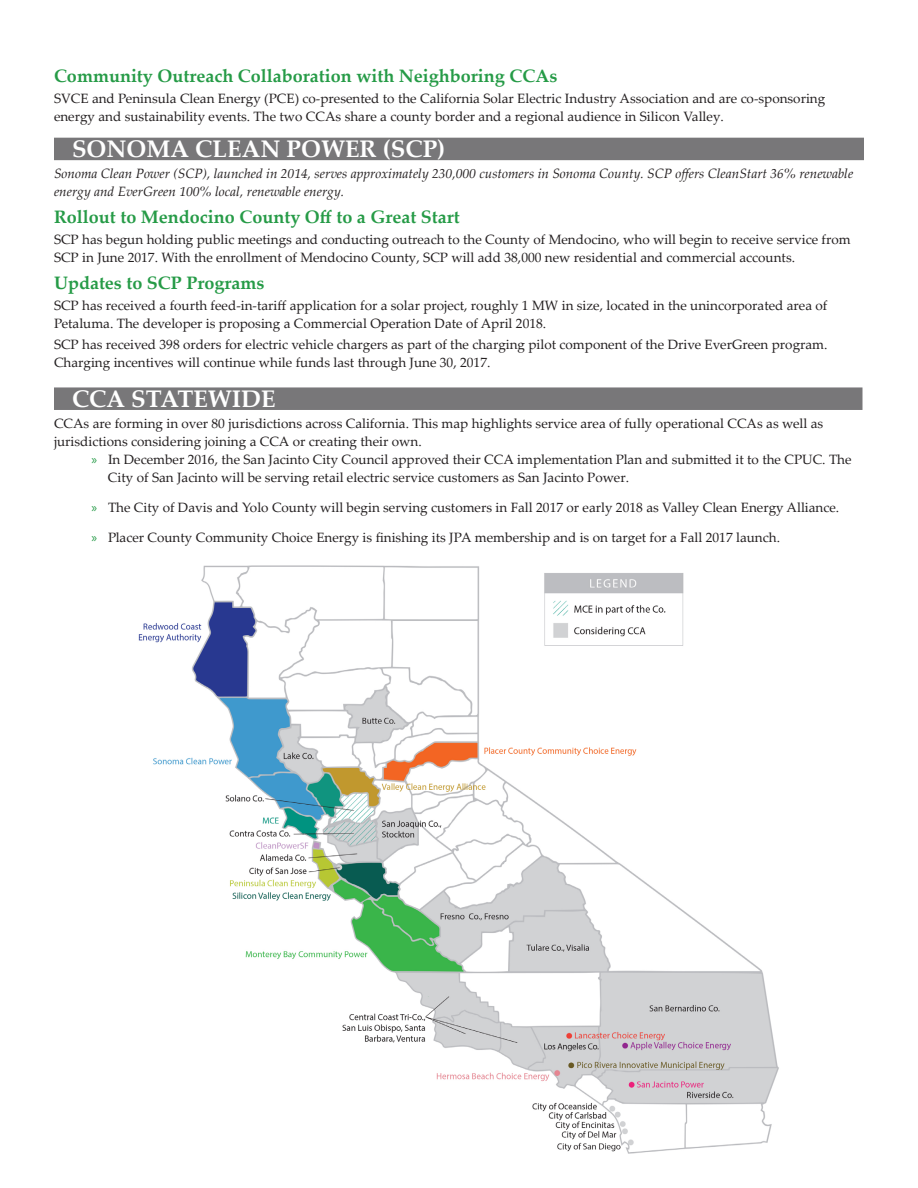
<style>
.page{position:relative;width:918px;height:1188px;background:#fff}
.page>*{position:absolute;margin:0;border:0;box-sizing:border-box;transform-origin:0 0}
.Heading_1{font:700 24px "Palatino Linotype";color:#fff}
.H1a{font:700 18px "Palatino Linotype";color:#269b47}
.Copy{font:13.5px/18px "Palatino Linotype";color:#231f20}
.Heading_1-2{font:13.5px/18px "Palatino Linotype";color:#231f20}
.Heading_1-3{font:italic 13.5px/18px "Palatino Linotype";color:#231f20}
.s1{font-family:"Myriad Pro";color:#269b47}
</style>
<div class="page">
<div style="left:54px;top:387px;width:808px;height:23px;background:#787779"></div>
<img style="left:138px;top:565px;width:641px;height:589px">
<div style="left:54px;top:138px;width:810px;height:22px;background:#787779"></div>
<p class="H1a" style="left:54px;top:63px;width:505px">Community Outreach Collaboration with Neighboring CCAs</p>
<p class="Copy" style="left:54px;top:89px;width:773px">SVCE and Peninsula Clean Energy (PCE) co-presented to the California Solar Electric Industry Association and are co-sponsoring energy and sustainability events. The two CCAs share a county border and a regional audience in Silicon Valley.</p>
<p class="Heading_1" style="left:72px;top:132px;width:375px">SONOMA CLEAN POWER (SCP)</p>
<p class="Heading_1-3" style="left:54px;top:164px;width:801px">Sonoma Clean Power (SCP), launched in 2014, serves approximately 230,000 customers in Sonoma County. SCP offers CleanStart 36% renewable energy and EverGreen 100% local, renewable energy.</p>
<p class="H1a" style="left:54px;top:204px;width:407px">Rollout to Mendocino County Off to a Great Start</p>
<p class="Copy" style="left:54px;top:230px;width:798px">SCP has begun holding public meetings and conducting outreach to the County of Mendocino, who will begin to receive service from<br>SCP in June 2017. With the enrollment of Mendocino County, SCP will add 38,000 new residential and commercial accounts.</p>
<p class="H1a" style="left:54px;top:270px;width:212px">Updates to SCP Programs</p>
<p class="Copy" style="left:54px;top:296px;width:775px">SCP has received a fourth feed-in-tariff application for a solar project, roughly 1 MW in size, located in the unincorporated area of<br>Petaluma. The developer is proposing a Commercial Operation Date of April 2018.</p>
<p class="Copy" style="left:54px;top:335px;width:775px">SCP has received 398 orders for electric vehicle chargers as part of the charging pilot component of the Drive EverGreen program.<br>Charging incentives will continue while funds last through June 30, 2017.</p>
<p class="Heading_1" style="left:72px;top:382px;width:205px">CCA STATEWIDE</p>
<p class="Heading_1-2" style="left:54px;top:414px;width:771px">CCAs are forming in over 80 jurisdictions across California. This map highlights service area of fully operational CCAs as well as jurisdictions considering joining a CCA or creating their own.</p>
<p class="Copy" style="left:108px;top:450px;width:745px;text-indent:-16px"><span class="s1">»</span> In December 2016, the San Jacinto City Council approved their CCA implementation Plan and submitted it to the CPUC. The<br>City of San Jacinto will be serving retail electric service customers as San Jacinto Power.</p>
<p class="Copy" style="left:92px;top:498px;width:749px"><span class="s1">»</span> The City of Davis and Yolo County will begin serving customers in Fall 2017 or early 2018 as Valley Clean Energy Alliance.</p>
<p class="Copy" style="left:92px;top:528px;width:690px"><span class="s1">»</span> Placer County Community Choice Energy is finishing its JPA membership and is on target for a Fall 2017 launch.</p>
</div>
